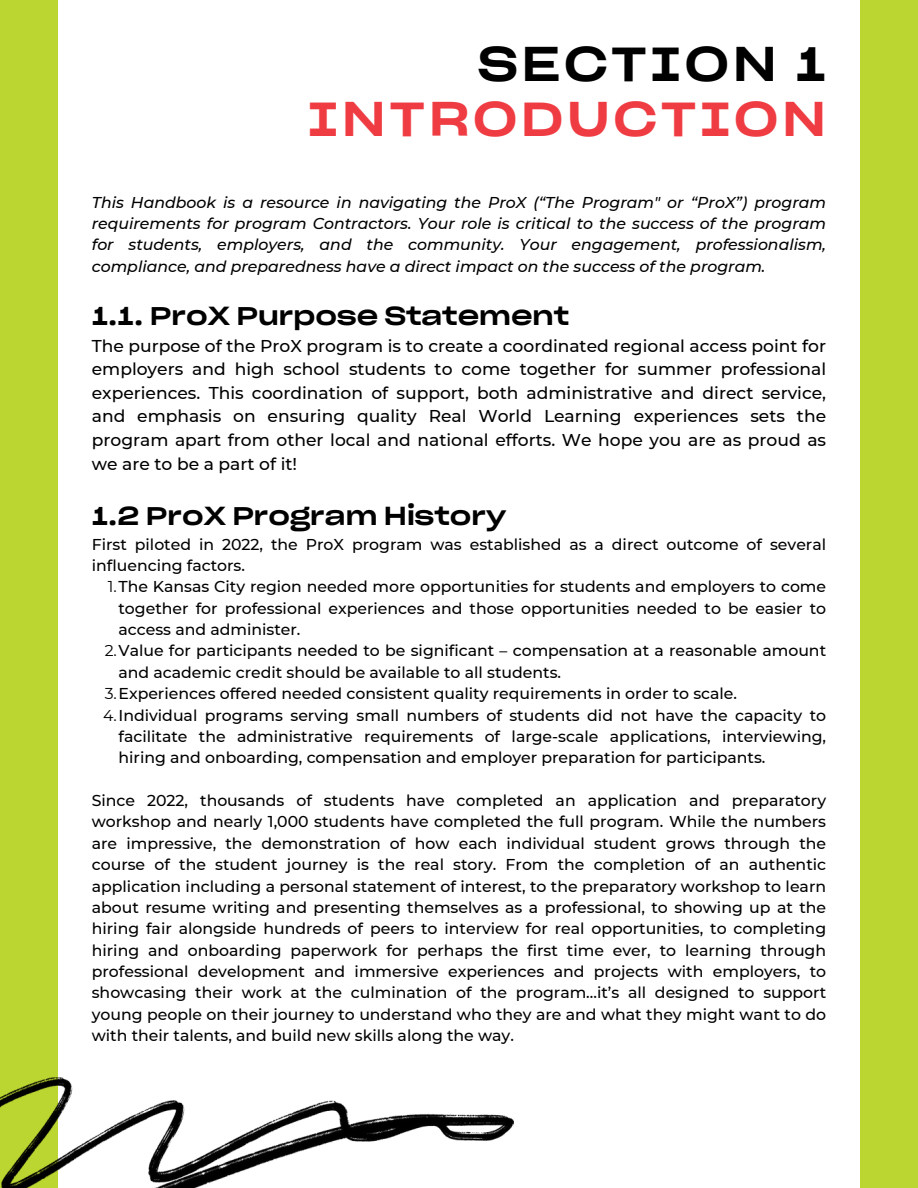
<style>
.page{position:relative;width:918px;height:1188px;background:#bcd631}
.page>*{position:absolute;margin:0;border:0;box-sizing:border-box;transform-origin:0 0}
.t1{font:47.55px/55.2px "Sharp Grotesk Medium 25";letter-spacing:.07em;color:#ef3c43;text-align:right}
.t2{font:25.5px "Sharp Grotesk Medium 25";color:#000}
.t3{font:500 17.1px/23.7px "Montserrat";color:#000;text-align:justify}
.t4{font:500 15.75px/21.3px "Montserrat";color:#000;text-align:justify}
.t5{font:italic 500 15.75px/21.3px "Montserrat";color:#000;text-align:justify}
.s1{color:#000}
.s2{font-weight:400}
</style>
<div class="page">
<div style="left:58px;top:0;width:802px;height:1188px;background:#fff"></div>
<img style="left:0;top:1078px;width:514px;height:110px">
<p class="t1" style="left:308px;top:36px;width:520px"><span class="s1">SECTION 1<br></span>INTRODUCTION</p>
<h1 class="t5" style="left:92px;top:191px;width:736px">This Handbook is a resource in navigating the ProX (“The Program" or “ProX”) program requirements for program Contractors. Your role is critical to the success of the program for students, employers, and the community. Your engagement, professionalism, compliance, and preparedness have a direct impact on the success of the program.</h1>
<h2 class="t2" style="left:92px;top:299px;width:479px">1.1. ProX Purpose Statement</h2>
<h2 class="t3" style="left:92px;top:334px;width:736px">The purpose of the ProX program is to create a coordinated regional access point for employers and high school students to come together for summer professional experiences. This coordination of support, both administrative and direct service, and emphasis on ensuring quality Real World Learning experiences sets the program apart from other local and national efforts. We hope you are as proud as we are to be a part of it!</h2>
<h2 class="t2" style="left:92px;top:499px;width:416px">1.2 ProX Program History</h2>
<h2 class="t4" style="left:92px;top:533px;width:736px">First piloted in 2022, the ProX program was established as a direct outcome of several influencing factors.</h2>
<h2 class="t4" style="left:119px;top:576px;width:709px;text-indent:-11px"><span class="s2">1.</span>The Kansas City region needed more opportunities for students and employers to come together for professional experiences and those opportunities needed to be easier to access and administer.</h2>
<p class="t4" style="left:119px;top:640px;width:709px;text-indent:-14px"><span class="s2">2.</span>Value for participants needed to be significant – compensation at a reasonable amount and academic credit should be available to all students.</p>
<p class="t4" style="left:105px;top:683px;width:634px"><span class="s2">3.</span>Experiences offered needed consistent quality requirements in order to scale.</p>
<p class="t4" style="left:119px;top:704px;width:709px;text-indent:-15px"><span class="s2">4.</span>Individual programs serving small numbers of students did not have the capacity to facilitate the administrative requirements of large-scale applications, interviewing, hiring and onboarding, compensation and employer preparation for participants.</p>
<p class="t4" style="left:92px;top:790px;width:736px">Since 2022, thousands of students have completed an application and preparatory workshop and nearly 1,000 students have completed the full program. While the numbers are impressive, the demonstration of how each individual student grows through the course of the student journey is the real story. From the completion of an authentic application including a personal statement of interest, to the preparatory workshop to learn about resume writing and presenting themselves as a professional, to showing up at the hiring fair alongside hundreds of peers to interview for real opportunities, to completing hiring and onboarding paperwork for perhaps the first time ever, to learning through professional development and immersive experiences and projects with employers, to showcasing their work at the culmination of the program...it’s all designed to support young people on their journey to understand who they are and what they might want to do with their talents, and build new skills along the way.</p>
</div>
